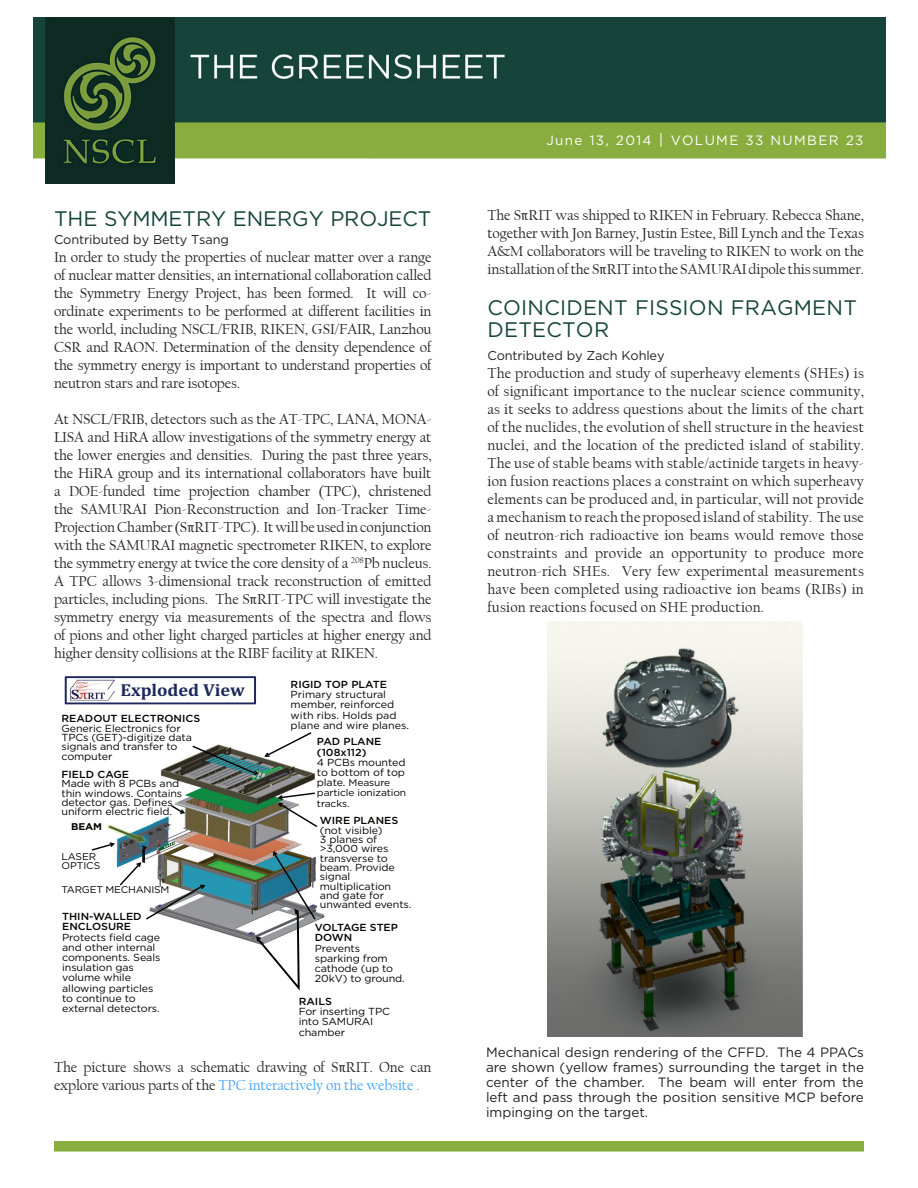
<style>
.page{position:relative;width:918px;height:1188px;background:#fff}
.page>*{position:absolute;margin:0;border:0;box-sizing:border-box;transform-origin:0 0}
.Body_Text{font:21px/22.5px "Gotham";letter-spacing:.01em;color:#16443a}
.t1{font:700 17.55px "Cambria";letter-spacing:-.005em;color:#1d285c;scale:1.05 1}
.t2{font:15px/18px "Californian FB";letter-spacing:-.01em;color:#231f20;text-align:justify}
.t3{font:13.5px/15px "Gotham";color:#231f20;text-align:justify}
.t4{font:13.5px "Gotham";letter-spacing:.1em;color:#fff}
.Body_Text-2{font:12.75px "Gotham";letter-spacing:-.01em;color:#231f20}
.t5{font:10.2px/10.2px "Gotham";letter-spacing:-.01em;color:#040503;scale:1.05 1}
.t6{font:9.75px/10.2px "Gotham";letter-spacing:-.01em;color:#040503;scale:1.05 1}
.t7{font:700 9.75px "Gotham";color:#040503;scale:1.05 1}
.s1{font-weight:500}
.s2{font-size:10.2px}
.s3{color:#40a3ff}
.s4{font-size:15px}
</style>
<div class="page">
<img style="left:33px;top:17px;width:853px;height:142px">
<div style="left:54px;top:1141px;width:810px;height:11px;background:#89ad3f"></div>
<img style="left:45px;top:17px;width:130px;height:166px">
<img style="left:548px;top:622px;width:254px;height:415px">
<img style="left:116px;top:756px;width:209px;height:187px">
<img style="left:107px;top:822px;width:45px;height:27px">
<svg style="left:171px;top:805px;width:14px;height:9px"></svg>
<svg style="left:278px;top:792px;width:39px;height:35px"></svg>
<img style="left:192px;top:732px;width:120px;height:43px">
<svg style="left:92px;top:826px;width:53px;height:25px"></svg>
<svg style="left:120px;top:862px;width:86px;height:58px"></svg>
<svg style="left:65px;top:676px;width:191px;height:28px"></svg>
<svg style="left:256px;top:851px;width:60px;height:140px"></svg>
<p class="Body_Text" style="left:54px;top:206px;width:379px">THE SYMMETRY ENERGY PROJECT</p>
<p class="Body_Text-2" style="left:54px;top:231px;width:176px">Contributed by Betty Tsang</p>
<p class="t2" style="left:54px;top:248px;width:379px">In order to study the properties of nuclear matter over a range of nuclear matter densities, an international collaboration called the Symmetry Energy Project, has been formed. It will co&shy;ordinate experiments to be performed at different facilities in the world, including NSCL/FRIB, RIKEN, GSI/FAIR, Lanzhou CSR and RAON. Determination of the density dependence of the symmetry energy is important to understand properties of neutron stars and rare isotopes.</p>
<p class="t2" style="left:54px;top:410px;width:379px">At NSCL/FRIB, detectors such as the AT-TPC, LANA, MONA-LISA and HiRA allow investigations of the symmetry energy at the lower energies and densities. During the past three years, the HiRA group and its international collaborators have built a DOE-funded time projection chamber (TPC), christened the SAMURAI Pion-Reconstruction and Ion-Tracker Time-Projection Chamber (SπRIT-TPC). It will be used in conjunction with the SAMURAI magnetic spectrometer RIKEN, to explore the symmetry energy at twice the core density of a <sup>208</sup>Pb nucleus.<br>A TPC allows 3-dimensional track reconstruction of emitted particles, including pions. The SπRIT-TPC will investigate the symmetry energy via measurements of the spectra and flows of pions and other light charged particles at higher energy and higher density collisions at the RIBF facility at RIKEN.</p>
<p class="t1" style="left:121px;top:678px;width:120px">Exploded View</p>
<p class="t5" style="left:62px;top:714px;width:134px;line-height:9.3px"><span class="s1">READOUT ELECTRONICS<br></span>Generic Electronics for<br>TPCs (GET)-digitize data signals and transfer to computer</p>
<p class="t5" style="left:62px;top:770px;width:117px;line-height:9.3px"><span class="s1">FIELD CAGE<br></span>Made with 8 PCBs and thin windows. Contains detector gas. Defines uniform electric field.</p>
<p class="t7" style="left:71px;top:820px;width:31px">BEAM</p>
<p class="t6" style="left:61px;top:852px;width:38px;line-height:9.3px">LASER<br>OPTICS</p>
<p class="t6" style="left:61px;top:885px;width:104px">TARGET MECHANISM</p>
<p class="t5" style="left:62px;top:911px;width:95px"><span class="s1">THIN-WALLED<br>ENCLOSURE<br></span>Protects field cage and other internal components. Seals insulation gas volume while allowing particles to continue to external detectors.</p>
<p class="t5" style="left:291px;top:679px;width:114px"><span class="s1">RIGID TOP PLATE<br></span>Primary structural member, reinforced with ribs. Holds pad plane and wire planes.</p>
<p class="t5" style="left:317px;top:736px;width:86px"><span class="s1">PAD PLANE (108x112)<br></span>4 PCBs mounted to bottom of top</p>
<p class="t6" style="left:317px;top:777px;width:87px"><span class="s2">plate.</span> Measure particle ionization tracks.</p>
<p class="t5" style="left:320px;top:815px;width:89px;line-height:9.4px"><span class="s1">WIRE PLANES </span>(not visible)<br>3 planes of &gt;3,000 wires transverse to beam. Provide signal multiplication and gate for unwanted events.</p>
<p class="t5" style="left:315px;top:922px;width:87px"><span class="s1">VOLTAGE STEP<br>DOWN<br></span>Prevents sparking from cathode (up to<br>20kV) to ground.</p>
<p class="t5" style="left:299px;top:996px;width:89px"><span class="s1">RAILS<br></span>For inserting TPC into SAMURAI chamber</p>
<p class="t2" style="left:54px;top:1058px;width:379px">The picture shows a schematic drawing of SπRIT. One can explore various parts of the <span class="s3">TPC interactively on the website .</span></p>
<p class="t4" style="left:546px;top:131px;width:318px">June 13, 2014 <span class="s4">|</span> VOLUME 33 NUMBER 23</p>
<p class="t2" style="left:487px;top:207px;width:378px">The SπRIT was shipped to RIKEN in February. Rebecca Shane, together with Jon Barney, Justin Estee, Bill Lynch and the Texas A&amp;M collaborators will be traveling to RIKEN to work on the installation of the SπRIT into the SAMURAI dipole this summer.</p>
<p class="Body_Text" style="left:487px;top:296px;width:371px">COINCIDENT FISSION FRAGMENT<br>DETECTOR</p>
<p class="Body_Text-2" style="left:487px;top:347px;width:179px">Contributed by Zach Kohley</p>
<p class="t2" style="left:487px;top:364px;width:378px">The production and study of superheavy elements (SHEs) is of significant importance to the nuclear science community, as it seeks to address questions about the limits of the chart of the nuclides, the evolution of shell structure in the heaviest nuclei, and the location of the predicted island of stability.<br>The use of stable beams with stable/actinide targets in heavy&shy;ion fusion reactions places a constraint on which superheavy elements can be produced and, in particular, will not provide a mechanism to reach the proposed island of stability. The use of neutron-rich radioactive ion beams would remove those constraints and provide an opportunity to produce more neutron-rich SHEs. Very few experimental measurements have been completed using radioactive ion beams (RIBs) in fusion reactions focused on SHE production.</p>
<p class="t3" style="left:486px;top:1044px;width:380px">Mechanical design rendering of the CFFD. The 4 PPACs are shown (yellow frames) surrounding the target in the center of the chamber. The beam will enter from the left and pass through the position sensitive MCP before impinging on the target.</p>
</div>
